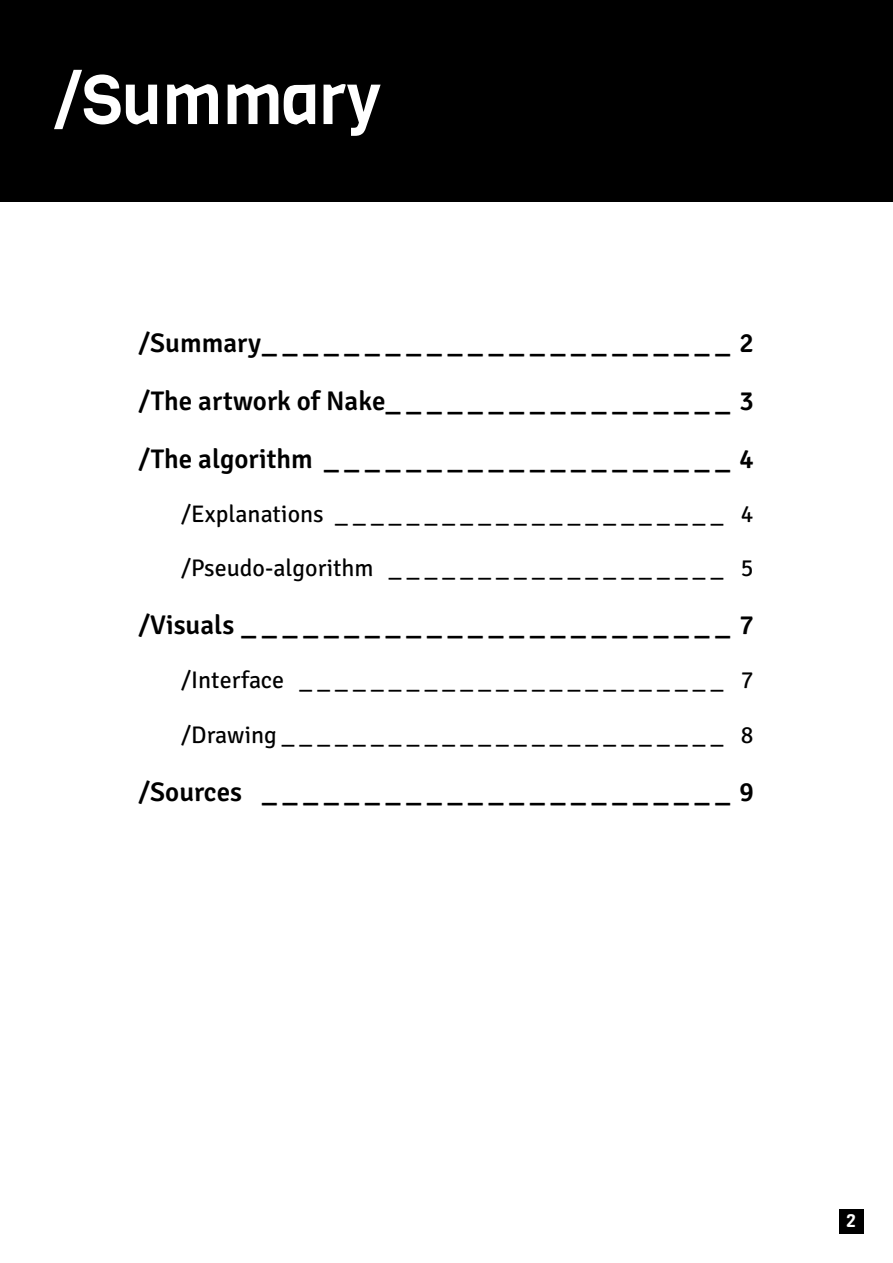
<style>
.page{position:relative;width:893px;height:1263px;background:#fff}
.page>*{position:absolute;margin:0;border:0;box-sizing:border-box;transform-origin:0 0}
.Titre_partie{font:69px "Viga";color:#fff}
.t1{font:600 27px "Signika Negative";color:#000}
.t2{font:24px "Signika Negative";color:#000}
.t3{font:18px "Viga";color:#fff}
</style>
<div class="page">
<div style="left:839px;top:1209px;width:24px;height:24px;background:#000"></div>
<div style="left:0;top:0;width:893px;height:201px;background:#000"></div>
<p class="Titre_partie" style="left:54px;top:54px;width:328px">/Summary</p>
<p class="t1" style="left:139px;top:327px;width:616px">/Summary _ _ _ _ _ _ _ _ _ _ _ _ _ _ _ _ _ _ _ _ _ _ _ 2</p>
<p class="t1" style="left:139px;top:385px;width:616px">/The artwork of Nake _ _ _ _ _ _ _ _ _ _ _ _ _ _ _ _ _ 3</p>
<p class="t1" style="left:139px;top:443px;width:616px">/The algorithm _ _ _ _ _ _ _ _ _ _ _ _ _ _ _ _ _ _ _ _ 4</p>
<p class="t2" style="left:181px;top:500px;width:574px">/Explanations _ _ _ _ _ _ _ _ _ _ _ _ _ _ _ _ _ _ _ _ _ _ 4</p>
<p class="t2" style="left:181px;top:555px;width:574px">/Pseudo-algorithm _ _ _ _ _ _ _ _ _ _ _ _ _ _ _ _ _ _ _ 5</p>
<p class="t1" style="left:139px;top:609px;width:616px">/Visuals _ _ _ _ _ _ _ _ _ _ _ _ _ _ _ _ _ _ _ _ _ _ _ _ 7</p>
<p class="t2" style="left:181px;top:667px;width:574px">/Interface _ _ _ _ _ _ _ _ _ _ _ _ _ _ _ _ _ _ _ _ _ _ _ _ 7</p>
<p class="t2" style="left:181px;top:721px;width:574px">/Drawing _ _ _ _ _ _ _ _ _ _ _ _ _ _ _ _ _ _ _ _ _ _ _ _ _ 8</p>
<p class="t1" style="left:139px;top:776px;width:616px">/Sources _ _ _ _ _ _ _ _ _ _ _ _ _ _ _ _ _ _ _ _ _ _ _ 9</p>
<p class="t3" style="left:846px;top:1209px;width:11px">2</p>
</div>
